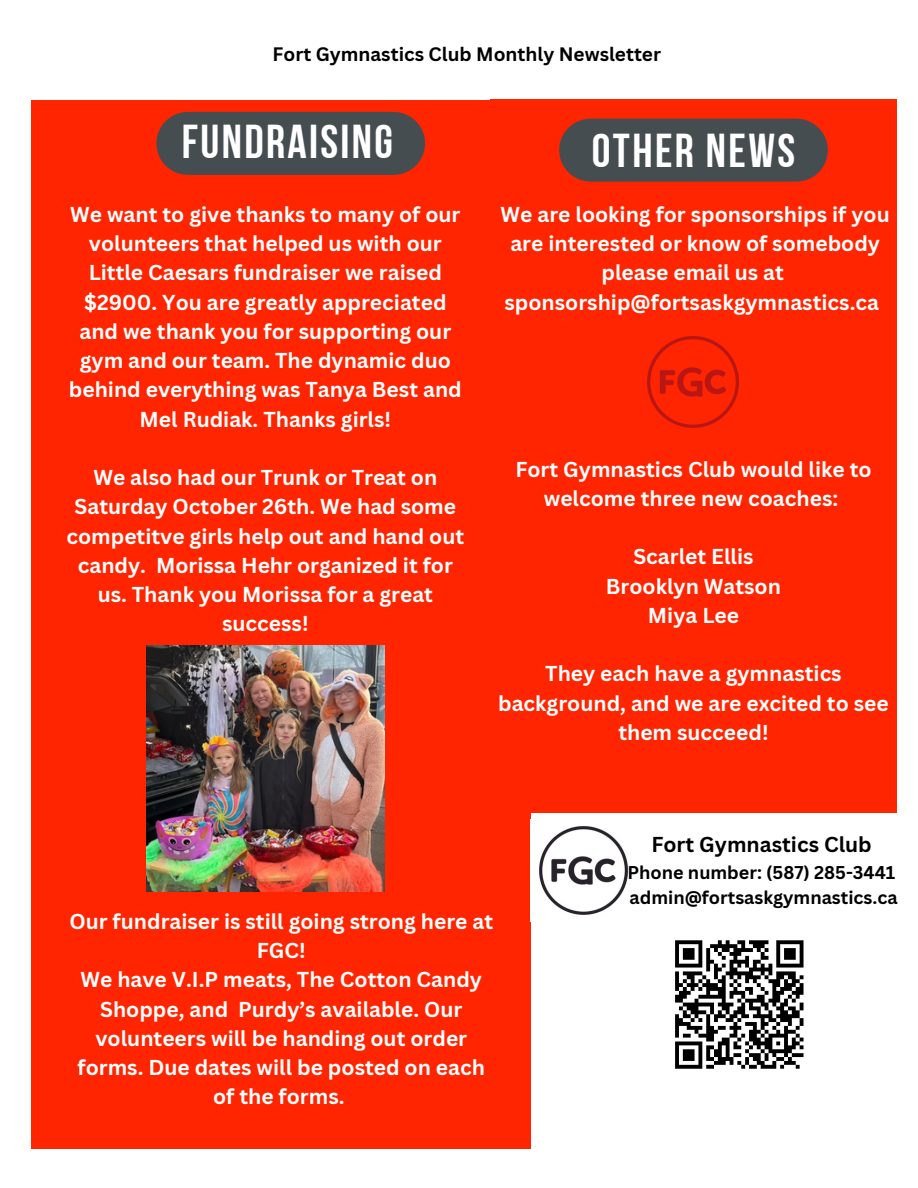
<style>
.page{position:relative;width:918px;height:1188px;background:#fff}
.page>*{position:absolute;margin:0;border:0;box-sizing:border-box;transform-origin:0 0}
.t1{font:47.4px "Bebas Neue Cyrillic";letter-spacing:.05em;color:#fff}
.t2{font:700 21px/29.2px "Canva Sans";color:#fff;text-align:center}
.t3{font:700 21px "Canva Sans";color:#000}
.t4{font:700 18.9px "Canva Sans";color:#000}
.t5{font:700 18px "Canva Sans";color:#000}
</style>
<div class="page">
<div style="left:32px;top:100px;width:499px;height:1049px;background:#ff2500"></div>
<div style="left:188px;top:112px;width:206px;height:63px;background:#464d50"></div>
<div style="left:490px;top:100px;width:407px;height:433px;background:#ff2500"></div>
<div style="left:498px;top:527px;width:399px;height:286px;background:#ff2500"></div>
<img style="left:539px;top:826px;width:90px;height:89px">
<svg style="left:675px;top:940px;width:129px;height:129px"></svg>
<img style="left:146px;top:645px;width:239px;height:247px">
<div style="left:591px;top:119px;width:205px;height:63px;background:#464d50"></div>
<img style="left:648px;top:336px;width:91px;height:91px">
<h1 class="t4" style="left:273px;top:41px;width:390px">Fort Gymnastics Club Monthly Newsletter</h1>
<p class="t1" style="left:182px;top:122px;width:213px">FUNDRAISING</p>
<h2 class="t2" style="left:69px;top:199px;width:394px">We want to give thanks to many of our volunteers that helped us with our Little Caesars fundraiser we raised $2900. You are greatly appreciated and we thank you for supporting our gym and our team. The dynamic duo behind everything was Tanya Best and Mel Rudiak. Thanks girls!</h2>
<h2 class="t2" style="left:66px;top:462px;width:399px">We also had our Trunk or Treat on<br>Saturday October 26th. We had some competitve girls help out and hand out candy. Morissa Hehr organized it for us. Thank you Morissa for a great success!</h2>
<h1 class="t1" style="left:592px;top:131px;width:205px">OTHER NEWS</h1>
<p class="t2" style="left:501px;top:199px;width:391px">We are looking for sponsorships if you are interested or know of somebody please email us at</p>
<p class="t2" style="left:505px;top:287px;width:376px">sponsorship@fortsaskgymnastics.ca</p>
<p class="t2" style="left:515px;top:454px;width:358px">Fort Gymnastics Club would like to welcome three new coaches:</p>
<p class="t2" style="left:606px;top:542px;width:177px">Scarlet Ellis<br>Brooklyn Watson<br>Miya Lee</p>
<h2 class="t2" style="left:498px;top:659px;width:392px">They each have a gymnastics background, and we are excited to see them succeed!</h2>
<h2 class="t1" style="left:667px;top:704px;width:184px">IMPORTANT</h2>
<h2 class="t3" style="left:651px;top:830px;width:222px">Fort Gymnastics Club</h2>
<h2 class="t5" style="left:628px;top:860px;width:269px">Phone number: (587) 285-3441</h2>
<p class="t5" style="left:630px;top:885px;width:270px">admin@fortsaskgymnastics.ca</p>
<h2 class="t2" style="left:69px;top:906px;width:425px">Our fundraiser is still going strong here at<br>FGC!<br>We have V.I.P meats, The Cotton Candy<br>Shoppe, and Purdy’s available. Our volunteers will be handing out order forms. Due dates will be posted on each of the forms.</h2>
</div>
